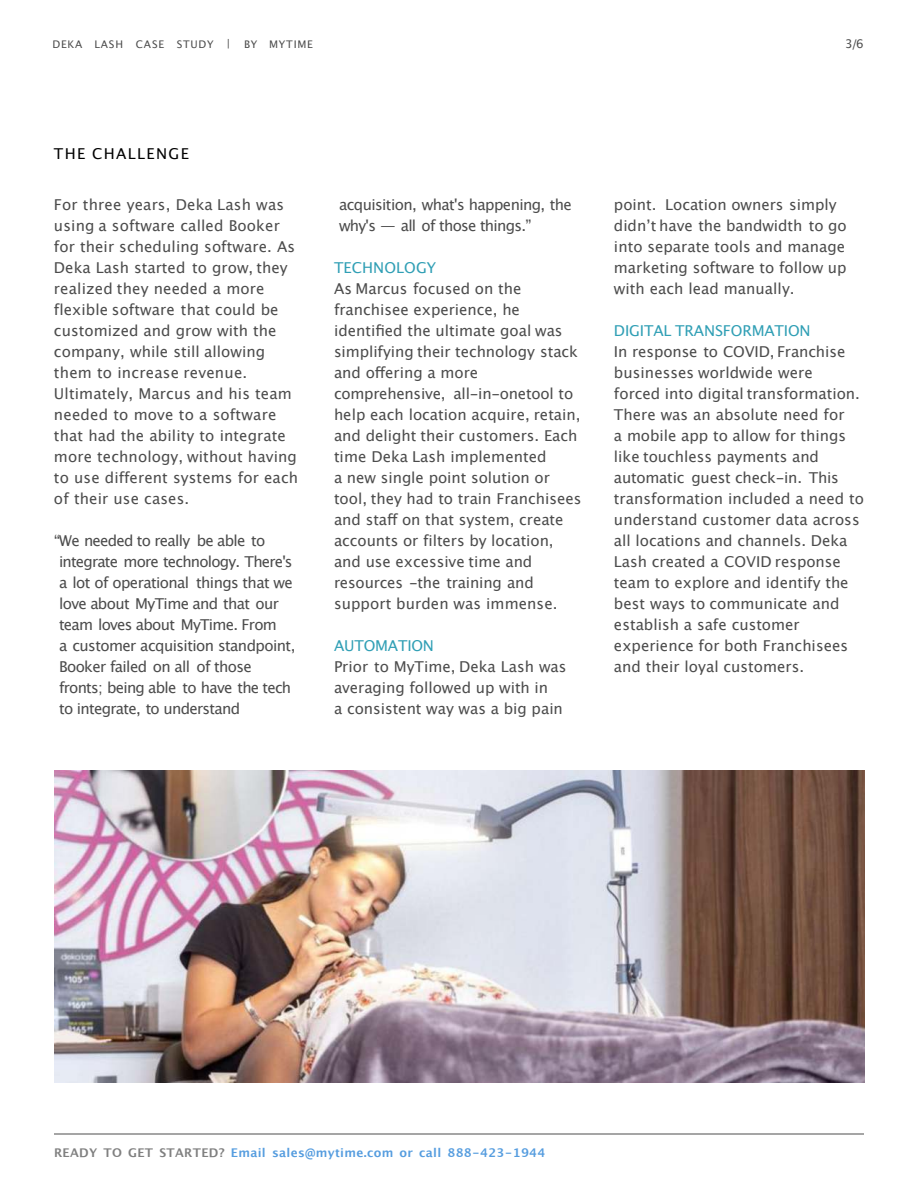
<style>
.page{position:relative;width:918px;height:1188px;background:#fff}
.page>*{position:absolute;margin:0;border:0;box-sizing:border-box;transform-origin:0 0}
.t1{font:15px/21px "Lucida Grande";color:#4c4c4c}
.t2{font:15px/21px "Lucida Grande";letter-spacing:-.045em;color:#4c4c4c}
.t3{font:15px/21px "Lucida Grande";letter-spacing:-.04em;color:#4c4c4c}
.t4{font:15px "Lucida Grande";letter-spacing:-.01em;color:#309fb5}
.t5{font:15px "Lucida Grande";letter-spacing:.09em;color:#000}
.t6{font:700 12px "Lucida Grande";letter-spacing:.025em;color:#569ddf}
.t7{font:12px "Lucida Grande";color:#4c4c4c}
.t8{font:10.5px "Lucida Grande";letter-spacing:.075em;color:#4c4c4c}
.s1{color:#808080}
</style>
<div class="page">
<img style="left:54px;top:770px;width:810px;height:313px">
<hr style="left:54px;top:1134px;width:810px;height:1px;background:#4c4c4c">
<p class="t8" style="left:53px;top:38px;width:179px">DEKA LASH CASE STUDY |</p>
<p class="t8" style="left:244px;top:38px;width:70px">BY MYTIME</p>
<p class="t7" style="left:845px;top:37px;width:20px">3/6</p>
<p class="t5" style="left:54px;top:145px;width:136px">THE CHALLENGE</p>
<p class="t1" style="left:54px;top:194px;width:246px">For three years, Deka Lash was using a software called Booker for their scheduling software. As<br>Deka Lash started to grow, they realized they needed a more flexible software that could be customized and grow with the company, while still allowing them to increase revenue.<br>Ultimately, Marcus and his team needed to move to a software that had the ability to integrate more technology, without having to use different systems for each of their use cases.</p>
<p class="t2" style="left:59px;top:530px;width:238px;text-indent:-5px">“We needed to really be able to integrate more technology. There's a lot of operational things that we love about MyTime and that our team loves about MyTime. From<br>a customer acquisition standpoint,<br>Booker failed on all of those fronts; being able to have the tech to integrate, to understand</p>
<p class="t3" style="left:339px;top:194px;width:234px">acquisition, what's happening, the why's — all of those things.”</p>
<p class="t4" style="left:334px;top:259px;width:104px">TECHNOLOGY</p>
<p class="t1" style="left:334px;top:278px;width:249px">As Marcus focused on the franchisee experience, he identified the ultimate goal was simplifying their technology stack and offering a more comprehensive, all-in-onetool to help each location acquire, retain, and delight their customers. Each time Deka Lash implemented<br>a new single point solution or tool, they had to train Franchisees and staff on that system, create accounts or filters by location, and use excessive time and resources -the training and support burden was immense.</p>
<p class="t4" style="left:334px;top:637px;width:102px">AUTOMATION</p>
<p class="t1" style="left:334px;top:656px;width:234px">Prior to MyTime, Deka Lash was averaging followed up with in<br>a consistent way was a big pain</p>
<p class="t1" style="left:614px;top:194px;width:234px">point. Location owners simply didnʼt have the bandwidth to go into separate tools and manage marketing software to follow up with each lead manually.</p>
<p class="t4" style="left:614px;top:322px;width:198px">DIGITAL TRANSFORMATION</p>
<p class="t1" style="left:614px;top:341px;width:252px">In response to COVID, Franchise businesses worldwide were<br>forced into digital transformation.<br>There was an absolute need for<br>a mobile app to allow for things like touchless payments and automatic guest check-in. This transformation included a need to understand customer data across all locations and channels. Deka<br>Lash created a COVID response team to explore and identify the best ways to communicate and establish a safe customer experience for both Franchisees and their loyal customers.</p>
<p class="t6" style="left:54px;top:1143px;width:493px"><span class="s1">READY TO GET STARTED?</span> Email sales@mytime.com or call 888-423-1944</p>
</div>
